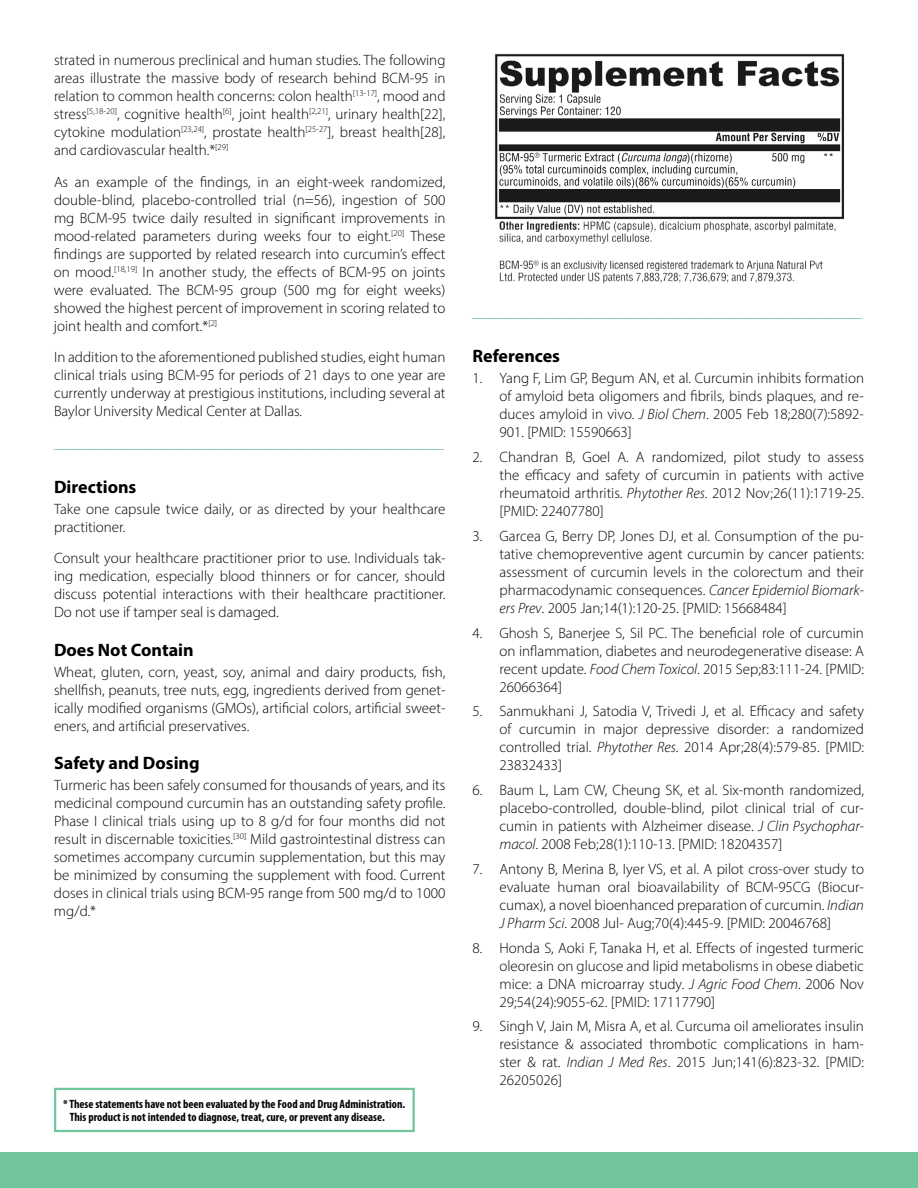
<style>
.page{position:relative;width:918px;height:1188px;background:#fff}
.page>*{position:absolute;margin:0;border:0;box-sizing:border-box;transform-origin:0 0}
.t1{font:700 18px "Myriad Pro";color:#000}
.t2{font:300 15px/18px "Myriad Pro";color:#000;text-align:justify}
.t3{font:300 15px "Myriad Pro";color:#71c59b}
.t4{font:700 condensed 12px/13.5px "Myriad Pro";color:#000}
.s1{font-family:"Myriad Variable Concept";font-weight:400;font-style:italic}
</style>
<div class="page">
<div style="left:0;top:1153px;width:918px;height:35px;background:#71c59b"></div>
<div style="left:54px;top:1088px;width:361px;height:44px;border:2px solid #71c59b"></div>
<img style="left:495px;top:53px;width:350px;height:231px">
<p class="t2" style="left:54px;top:51px;width:393px">strated in numerous preclinical and human studies. The following areas illustrate the massive body of research behind BCM-95 in relation to common health concerns: colon health<sup>[13-17]</sup>, mood and stress<sup>[5,18-20]</sup>, cognitive health<sup>[6]</sup>, joint health<sup>[2,21]</sup>, urinary health[22], cytokine modulation<sup>[23,24]</sup>, prostate health<sup>[25-27</sup>], breast health[28], and cardiovascular health.*<sup>[29]</sup></p>
<p class="t2" style="left:54px;top:173px;width:393px">As an example of the findings, in an eight-week randomized, double-blind, placebo-controlled trial (n=56), ingestion of 500 mg BCM-95 twice daily resulted in significant improvements in mood-related parameters during weeks four to eight.<sup>[20]</sup> These findings are supported by related research into curcumin’s effect on mood.<sup>[18,19]</sup> In another study, the effects of BCM-95 on joints were evaluated. The BCM-95 group (500 mg for eight weeks) showed the highest percent of improvement in scoring related to joint health and comfort.*<sup>[2]</sup></p>
<p class="t2" style="left:54px;top:348px;width:393px">In addition to the aforementioned published studies, eight human clinical trials using BCM-95 for periods of 21 days to one year are currently underway at prestigious institutions, including several at Baylor University Medical Center at Dallas.</p>
<p class="t3" style="left:54px;top:434px;width:391px">____________________________________________________</p>
<p class="t1" style="left:54px;top:475px;width:84px">Directions</p>
<p class="t2" style="left:54px;top:500px;width:393px">Take one capsule twice daily, or as directed by your healthcare practitioner.</p>
<p class="t2" style="left:54px;top:549px;width:393px">Consult your healthcare practitioner prior to use. Individuals tak&shy;ing medication, especially blood thinners or for cancer, should discuss potential interactions with their healthcare practitioner.<br>Do not use if tamper seal is damaged.</p>
<p class="t1" style="left:54px;top:638px;width:141px">Does Not Contain</p>
<p class="t2" style="left:54px;top:663px;width:393px">Wheat, gluten, corn, yeast, soy, animal and dairy products, fish, shellfish, peanuts, tree nuts, egg, ingredients derived from genet&shy;ically modified organisms (GMOs), artificial colors, artificial sweet&shy;eners, and artificial preservatives.</p>
<p class="t1" style="left:54px;top:751px;width:147px">Safety and Dosing</p>
<p class="t2" style="left:54px;top:776px;width:393px">Turmeric has been safely consumed for thousands of years, and its medicinal compound curcumin has an outstanding safety profile.<br>Phase I clinical trials using up to 8 g/d for four months did not result in discernable toxicities.<sup>[30]</sup> Mild gastrointestinal distress can sometimes accompany curcumin supplementation, but this may be minimized by consuming the supplement with food. Current doses in clinical trials using BCM-95 range from 500 mg/d to 1000 mg/d.*</p>
<p class="t4" style="left:70px;top:1097px;width:337px;text-indent:-7px">* These statements have not been evaluated by the Food and Drug Administration.<br>This product is not intended to diagnose, treat, cure, or prevent any disease.</p>
<p class="t3" style="left:472px;top:303px;width:391px">____________________________________________________</p>
<p class="t1" style="left:472px;top:344px;width:89px">References</p>
<p class="t2" style="left:500px;top:369px;width:366px;text-indent:-27px">1. Yang F, Lim GP, Begum AN, et al. Curcumin inhibits formation of amyloid beta oligomers and fibrils, binds plaques, and re&shy;duces amyloid in vivo. <span class="s1">J Biol Chem</span>. 2005 Feb 18;280(7):5892- 901. [PMID: 15590663]</p>
<p class="t2" style="left:500px;top:448px;width:366px;text-indent:-27px">2. Chandran B, Goel A. A randomized, pilot study to assess the efficacy and safety of curcumin in patients with active rheumatoid arthritis. <span class="s1">Phytother Res</span>. 2012 Nov;26(11):1719-25. [PMID: 22407780]</p>
<p class="t2" style="left:500px;top:527px;width:366px;text-indent:-27px">3. Garcea G, Berry DP, Jones DJ, et al. Consumption of the pu&shy;tative chemopreventive agent curcumin by cancer patients: assessment of curcumin levels in the colorectum and their pharmacodynamic consequences. <span class="s1">Cancer Epidemiol Biomark&shy;ers Prev</span>. 2005 Jan;14(1):120-25. [PMID: 15668484]</p>
<p class="t2" style="left:500px;top:624px;width:366px;text-indent:-27px">4. Ghosh S, Banerjee S, Sil PC. The beneficial role of curcumin on inflammation, diabetes and neurodegenerative disease: A recent update. <span class="s1">Food Chem Toxicol</span>. 2015 Sep;83:111-24. [PMID:<br>26066364]</p>
<p class="t2" style="left:500px;top:702px;width:366px;text-indent:-27px">5. Sanmukhani J, Satodia V, Trivedi J, et al. Efficacy and safety of curcumin in major depressive disorder: a randomized controlled trial. <span class="s1">Phytother Res</span>. 2014 Apr;28(4):579-85. [PMID:<br>23832433]</p>
<p class="t2" style="left:500px;top:781px;width:366px;text-indent:-27px">6. Baum L, Lam CW, Cheung SK, et al. Six-month randomized, placebo-controlled, double-blind, pilot clinical trial of cur&shy;cumin in patients with Alzheimer disease. <span class="s1">J Clin Psychophar&shy;macol</span>. 2008 Feb;28(1):110-13. [PMID: 18204357]</p>
<p class="t2" style="left:500px;top:860px;width:366px;text-indent:-27px">7. Antony B, Merina B, Iyer VS, et al. A pilot cross-over study to evaluate human oral bioavailability of BCM-95CG (Biocur&shy;cumax), a novel bioenhanced preparation of curcumin. <span class="s1">Indian J Pharm Sci</span>. 2008 Jul- Aug;70(4):445-9. [PMID: 20046768]</p>
<p class="t2" style="left:500px;top:939px;width:366px;text-indent:-27px">8. Honda S, Aoki F, Tanaka H, et al. Effects of ingested turmeric oleoresin on glucose and lipid metabolisms in obese diabetic mice: a DNA microarray study. <span class="s1">J Agric Food Chem</span>. 2006 Nov 29;54(24):9055-62. [PMID: 17117790]</p>
<p class="t2" style="left:500px;top:1017px;width:366px;text-indent:-27px">9. Singh V, Jain M, Misra A, et al. Curcuma oil ameliorates insulin resistance &amp; associated thrombotic complications in ham&shy;ster &amp; rat. <span class="s1">Indian J Med Res</span>. 2015 Jun;141(6):823-32. [PMID:<br>26205026]</p>
</div>
